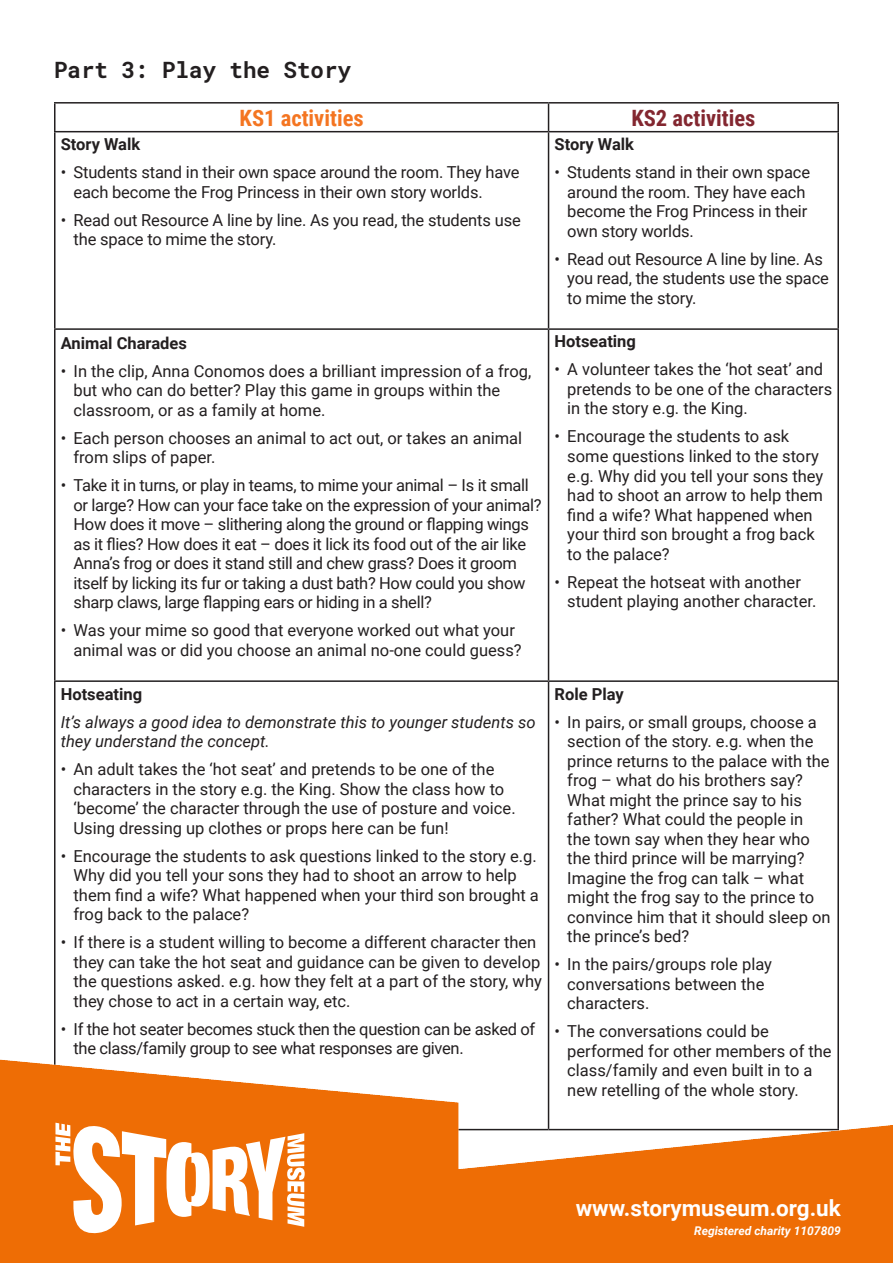
<style>
.page{position:relative;width:893px;height:1263px;background:#fff}
.page>*{position:absolute;margin:0;border:0;box-sizing:border-box;transform-origin:0 0}
.t1{font:700 22.5px "Roboto";color:#fff}
.t2{font:700 22.5px "Roboto Mono";color:#231f20}
.t3{font:700 22.5px "Roboto Condensed";color:#f47521}
.t4{font:700 22.5px "Roboto Condensed";color:#832730}
.t5{font:16.5px/19.5px "Roboto";color:#231f20}
.t6{font:16.5px/19.5px "Roboto";letter-spacing:-.02em;color:#231f20}
.t7{font:italic 16.5px/19.5px "Roboto";color:#231f20}
.t8{font:700 16.5px "Roboto";color:#231f20}
.t9{font:italic 700 12px "Roboto";color:#fff}
</style>
<div class="page">
<hr style="left:54px;top:102px;width:495px;height:2px;background:#231f20">
<hr style="left:54px;top:104px;width:2px;height:27px;background:#231f20">
<hr style="left:549px;top:102px;width:290px;height:2px;background:#231f20">
<svg style="left:548px;top:104px;width:1px;height:27px"></svg>
<hr style="left:837px;top:104px;width:2px;height:27px;background:#231f20">
<hr style="left:54px;top:131px;width:495px;height:1px;background:#231f20">
<hr style="left:54px;top:132px;width:2px;height:196px;background:#231f20">
<hr style="left:549px;top:131px;width:290px;height:1px;background:#231f20">
<hr style="left:548px;top:132px;width:1px;height:196px;background:#231f20">
<hr style="left:837px;top:132px;width:2px;height:196px;background:#231f20">
<hr style="left:54px;top:328px;width:495px;height:2px;background:#231f20">
<hr style="left:54px;top:330px;width:2px;height:350px;background:#231f20">
<hr style="left:549px;top:328px;width:290px;height:2px;background:#231f20">
<hr style="left:548px;top:330px;width:1px;height:350px;background:#231f20">
<hr style="left:837px;top:330px;width:2px;height:350px;background:#231f20">
<hr style="left:54px;top:680px;width:495px;height:2px;background:#231f20">
<hr style="left:54px;top:682px;width:2px;height:447px;background:#231f20">
<hr style="left:549px;top:680px;width:290px;height:2px;background:#231f20">
<hr style="left:548px;top:682px;width:1px;height:447px;background:#231f20">
<hr style="left:837px;top:682px;width:2px;height:447px;background:#231f20">
<img style="left:0;top:1058px;width:893px;height:205px">
<svg style="left:55px;top:1123px;width:250px;height:112px"></svg>
<p class="t2" style="left:54px;top:54px;width:299px">Part 3: Play the Story</p>
<p class="t3" style="left:240px;top:102px;width:126px">KS1 activities</p>
<p class="t4" style="left:631px;top:102px;width:126px">KS2 activities</p>
<p class="t8" style="left:61px;top:133px;width:81px">Story Walk</p>
<p class="t5" style="left:74px;top:162px;width:447px;text-indent:-13px">• Students stand in their own space around the room. They have each become the Frog Princess in their own story worlds.</p>
<p class="t5" style="left:74px;top:209px;width:449px;text-indent:-13px">• Read out Resource A line by line. As you read, the students use the space to mime the story.</p>
<p class="t8" style="left:61px;top:331px;width:128px">Animal Charades</p>
<p class="t5" style="left:74px;top:360px;width:459px;text-indent:-13px">• In the clip, Anna Conomos does a brilliant impression of a frog, but who can do better? Play this game in groups within the classroom, or as a family at home.</p>
<p class="t5" style="left:74px;top:427px;width:450px;text-indent:-13px">• Each person chooses an animal to act out, or takes an animal from slips of paper.</p>
<p class="t6" style="left:74px;top:475px;width:470px;text-indent:-13px">• Take it in turns, or play in teams, to mime your animal – Is it small or large? How can your face take on the expression of your animal?<br>How does it move – slithering along the ground or flapping wings as it flies? How does it eat – does it lick its food out of the air like Anna’s frog or does it stand still and chew grass? Does it groom itself by licking its fur or taking a dust bath? How could you show sharp claws, large flapping ears or hiding in a shell?</p>
<p class="t5" style="left:74px;top:620px;width:450px;text-indent:-13px">• Was your mime so good that everyone worked out what your animal was or did you choose an animal no-one could guess?</p>
<p class="t8" style="left:61px;top:682px;width:83px">Hotseating</p>
<p class="t7" style="left:61px;top:711px;width:476px">It’s always a good idea to demonstrate this to younger students so they understand the concept.</p>
<p class="t5" style="left:74px;top:759px;width:444px;text-indent:-13px">• An adult takes the ‘hot seat’ and pretends to be one of the characters in the story e.g. the King. Show the class how to ‘become’ the character through the use of posture and voice.<br>Using dressing up clothes or props here can be fun!</p>
<p class="t5" style="left:74px;top:845px;width:467px;text-indent:-13px">• Encourage the students to ask questions linked to the story e.g.<br>Why did you tell your sons they had to shoot an arrow to help them find a wife? What happened when your third son brought a frog back to the palace?</p>
<p class="t5" style="left:74px;top:932px;width:470px;text-indent:-13px">• If there is a student willing to become a different character then they can take the hot seat and guidance can be given to develop the questions asked. e.g. how they felt at a part of the story, why they chose to act in a certain way, etc.</p>
<p class="t6" style="left:74px;top:1018px;width:463px;text-indent:-13px">• If the hot seater becomes stuck then the question can be asked of the class/family group to see what responses are given.</p>
<p class="t8" style="left:555px;top:133px;width:81px">Story Walk</p>
<p class="t5" style="left:567px;top:162px;width:244px;text-indent:-13px">• Students stand in their own space around the room. They have each become the Frog Princess in their own story worlds.</p>
<p class="t5" style="left:567px;top:248px;width:263px;text-indent:-13px">• Read out Resource A line by line. As you read, the students use the space to mime the story.</p>
<p class="t8" style="left:555px;top:330px;width:83px">Hotseating</p>
<p class="t5" style="left:567px;top:359px;width:266px;text-indent:-13px">• A volunteer takes the ‘hot seat’ and pretends to be one of the characters in the story e.g. the King.</p>
<p class="t5" style="left:567px;top:426px;width:257px;text-indent:-13px">• Encourage the students to ask some questions linked to the story e.g. Why did you tell your sons they had to shoot an arrow to help them find a wife? What happened when your third son brought a frog back to the palace?</p>
<p class="t5" style="left:567px;top:571px;width:251px;text-indent:-13px">• Repeat the hotseat with another student playing another character.</p>
<p class="t8" style="left:555px;top:682px;width:71px">Role Play</p>
<p class="t5" style="left:567px;top:711px;width:265px;text-indent:-13px">• In pairs, or small groups, choose a section of the story. e.g. when the prince returns to the palace with the frog – what do his brothers say?<br>What might the prince say to his father? What could the people in the town say when they hear who the third prince will be marrying?<br>Imagine the frog can talk – what might the frog say to the prince to convince him that it should sleep on the prince’s bed?</p>
<p class="t5" style="left:567px;top:954px;width:206px;text-indent:-13px">• In the pairs/groups role play conversations between the characters.</p>
<p class="t5" style="left:567px;top:1021px;width:266px;text-indent:-13px">• The conversations could be performed for other members of the class/family and even built in to a new retelling of the whole story.</p>
<p class="t1" style="left:576px;top:1192px;width:267px">www.storymuseum.org.uk</p>
<p class="t9" style="left:694px;top:1222px;width:148px">Registered charity 1107809</p>
</div>
